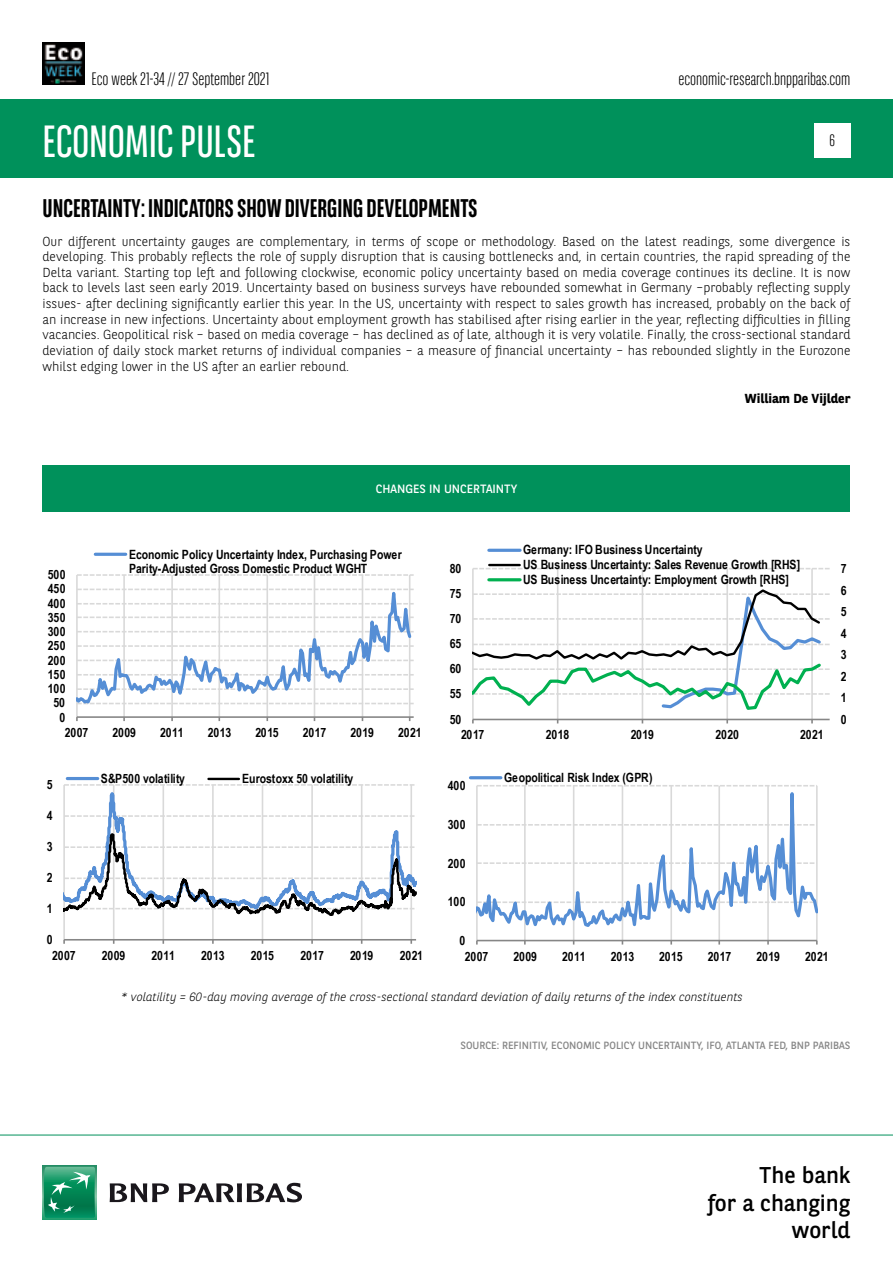
<style>
.page{position:relative;width:893px;height:1263px;background:#fff}
.page>*{position:absolute;margin:0;border:0;box-sizing:border-box;transform-origin:0 0}
.t1{font:45px "BNPP Sans Condensed";color:#fff}
.t2{font:700 25.5px "BNPP Sans Condensed";color:#000}
.t3{font:22.8px/27.3px "BNPP Sans";color:#000;text-align:right}
.t4{font:300 18px "BNPP Sans Condensed";color:#000}
.t5{font:300 16.5px "BNPP Sans Condensed";color:#000}
.t6{font:300 13.05px/15.6px "BNPP Sans";color:#000;text-align:justify}
.t7{font:700 13.05px "BNPP Sans";color:#000}
.t8{font:700 12.75px/15px "Arial Narrow";letter-spacing:-.005em;color:#000}
.t9{font:italic 300 12px "BNPP Sans";color:#000}
.t10{font:12px "BNPP Sans";color:#fff}
.t11{font:10.5px "BNPP Sans";color:#878787}
</style>
<div class="page">
<div style="left:1px;top:99px;width:892px;height:78px;background:#00915b"></div>
<svg style="left:43px;top:1166px;width:53px;height:53px"></svg>
<svg style="left:44px;top:1167px;width:51px;height:51px;background:#26996e"></svg>
<svg style="left:110px;top:1183px;width:59px;height:19px"></svg>
<svg style="left:179px;top:1183px;width:123px;height:19px"></svg>
<hr style="left:0;top:1135px;width:893px;height:1px;background:#00915b">
<div style="left:814px;top:123px;width:36px;height:34px;background:#fff"></div>
<img style="left:43px;top:43px;width:42px;height:42px">
<hr style="left:76px;top:575px;width:2px;height:142px;background:#d9d9d9">
<hr style="left:123px;top:575px;width:2px;height:142px;background:#d9d9d9">
<hr style="left:171px;top:575px;width:2px;height:142px;background:#d9d9d9">
<hr style="left:218px;top:575px;width:2px;height:142px;background:#d9d9d9">
<hr style="left:266px;top:575px;width:2px;height:142px;background:#d9d9d9">
<hr style="left:314px;top:575px;width:1px;height:142px;background:#d9d9d9">
<hr style="left:362px;top:575px;width:1px;height:142px;background:#d9d9d9">
<hr style="left:409px;top:575px;width:1px;height:142px;background:#d9d9d9">
<hr style="left:77px;top:716px;width:337px;height:2px;background:#868686">
<svg style="left:76px;top:574px;width:338px;height:133px"></svg>
<hr style="left:95px;top:553px;width:31px;height:3px;background:#558ed5">
<svg style="left:473px;top:568px;width:357px;height:1px"></svg>
<hr style="left:472px;top:569px;width:2px;height:150px;background:#d9d9d9">
<hr style="left:557px;top:569px;width:1px;height:150px;background:#d9d9d9">
<hr style="left:642px;top:569px;width:1px;height:150px;background:#d9d9d9">
<hr style="left:726px;top:569px;width:2px;height:150px;background:#d9d9d9">
<hr style="left:811px;top:569px;width:2px;height:150px;background:#d9d9d9">
<hr style="left:473px;top:719px;width:357px;height:1px;background:#868686">
<svg style="left:472px;top:586px;width:358px;height:126px"></svg>
<hr style="left:489px;top:549px;width:31px;height:3px;background:#558ed5">
<hr style="left:489px;top:564px;width:31px;height:2px;background:#000">
<hr style="left:489px;top:578px;width:31px;height:3px;background:#00b050">
<hr style="left:63px;top:785px;width:2px;height:155px;background:#d9d9d9">
<hr style="left:113px;top:785px;width:2px;height:155px;background:#d9d9d9">
<hr style="left:162px;top:785px;width:2px;height:155px;background:#d9d9d9">
<hr style="left:212px;top:785px;width:2px;height:155px;background:#d9d9d9">
<hr style="left:262px;top:785px;width:1px;height:155px;background:#d9d9d9">
<hr style="left:311px;top:785px;width:2px;height:155px;background:#d9d9d9">
<hr style="left:361px;top:785px;width:1px;height:155px;background:#d9d9d9">
<hr style="left:410px;top:785px;width:2px;height:155px;background:#d9d9d9">
<hr style="left:64px;top:939px;width:352px;height:1px;background:#868686">
<svg style="left:63px;top:784px;width:354px;height:135px"></svg>
<hr style="left:67px;top:777px;width:31px;height:3px;background:#558ed5">
<hr style="left:208px;top:778px;width:31px;height:2px;background:#000">
<svg style="left:477px;top:785px;width:340px;height:1px"></svg>
<svg style="left:476px;top:786px;width:342px;height:155px"></svg>
<hr style="left:470px;top:776px;width:31px;height:3px;background:#558ed5">
<div style="left:43px;top:465px;width:807px;height:47px;background:#00915b"></div>
<h3 class="t4" style="left:91px;top:67px;width:179px">Eco week 21-34 // 27 September 2021</h3>
<h1 class="t1" style="left:43px;top:113px;width:215px">ECONOMIC PULSE</h1>
<h3 class="t4" style="left:678px;top:67px;width:174px">economic-research.bnpparibas.com</h3>
<p class="t5" style="left:829px;top:130px;width:7px">6</p>
<h2 class="t2" style="left:43px;top:193px;width:437px">UNCERTAINTY: INDICATORS SHOW DIVERGING DEVELOPMENTS</h2>
<p class="t6" style="left:43px;top:233px;width:809px">Our different uncertainty gauges are complementary, in terms of scope or methodology. Based on the latest readings, some divergence is developing. This probably reflects the role of supply disruption that is causing bottlenecks and, in certain countries, the rapid spreading of the Delta variant. Starting top left and following clockwise, economic policy uncertainty based on media coverage continues its decline. It is now back to levels last seen early 2019. Uncertainty based on business surveys have rebounded somewhat in Germany –probably reflecting supply issues- after declining significantly earlier this year. In the US, uncertainty with respect to sales growth has increased, probably on the back of an increase in new infections. Uncertainty about employment growth has stabilised after rising earlier in the year, reflecting difficulties in filling vacancies. Geopolitical risk – based on media coverage – has declined as of late, although it is very volatile. Finally, the cross-sectional standard deviation of daily stock market returns of individual companies – a measure of financial uncertainty – has rebounded slightly in the Eurozone whilst edging lower in the US after an earlier rebound.</p>
<p class="t7" style="left:745px;top:390px;width:107px">William De Vijlder</p>
<p class="t10" style="left:376px;top:480px;width:143px">CHANGES IN UNCERTAINTY</p>
<p class="t8" style="left:48px;top:566px;width:19px">500</p>
<p class="t8" style="left:48px;top:581px;width:19px">450</p>
<p class="t8" style="left:48px;top:595px;width:19px">400</p>
<p class="t8" style="left:48px;top:609px;width:19px">350</p>
<p class="t8" style="left:48px;top:623px;width:19px">300</p>
<p class="t8" style="left:48px;top:638px;width:19px">250</p>
<p class="t8" style="left:48px;top:652px;width:19px">200</p>
<p class="t8" style="left:48px;top:666px;width:19px">150</p>
<p class="t8" style="left:48px;top:680px;width:19px">100</p>
<p class="t8" style="left:54px;top:695px;width:13px">50</p>
<p class="t8" style="left:59px;top:709px;width:7px">0</p>
<p class="t8" style="left:129px;top:546px;width:274px">Economic Policy Uncertainty Index, Purchasing Power<br>Parity-Adjusted Gross Domestic Product WGHT</p>
<p class="t8" style="left:65px;top:725px;width:25px">2007</p>
<p class="t8" style="left:113px;top:725px;width:25px">2009</p>
<p class="t8" style="left:160px;top:725px;width:25px">2011</p>
<p class="t8" style="left:208px;top:725px;width:25px">2013</p>
<p class="t8" style="left:255px;top:725px;width:25px">2015</p>
<p class="t8" style="left:303px;top:725px;width:25px">2017</p>
<p class="t8" style="left:351px;top:725px;width:25px">2019</p>
<p class="t8" style="left:398px;top:725px;width:25px">2021</p>
<p class="t8" style="left:47px;top:777px;width:7px">5</p>
<p class="t8" style="left:47px;top:808px;width:7px">4</p>
<p class="t8" style="left:47px;top:839px;width:7px">3</p>
<p class="t8" style="left:47px;top:869px;width:7px">2</p>
<p class="t8" style="left:47px;top:900px;width:7px">1</p>
<p class="t8" style="left:47px;top:931px;width:7px">0</p>
<p class="t8" style="left:101px;top:770px;width:86px">S&amp;P500 volatility</p>
<p class="t8" style="left:242px;top:770px;width:113px">Eurostoxx 50 volatility</p>
<p class="t8" style="left:52px;top:947px;width:25px">2007</p>
<p class="t8" style="left:102px;top:947px;width:25px">2009</p>
<p class="t8" style="left:151px;top:947px;width:25px">2011</p>
<p class="t8" style="left:201px;top:947px;width:25px">2013</p>
<p class="t8" style="left:251px;top:947px;width:25px">2015</p>
<p class="t8" style="left:300px;top:947px;width:25px">2017</p>
<p class="t8" style="left:350px;top:947px;width:25px">2019</p>
<p class="t8" style="left:400px;top:947px;width:25px">2021</p>
<p class="t8" style="left:450px;top:560px;width:13px">80</p>
<p class="t8" style="left:450px;top:586px;width:13px">75</p>
<p class="t8" style="left:450px;top:611px;width:13px">70</p>
<p class="t8" style="left:450px;top:636px;width:13px">65</p>
<p class="t8" style="left:450px;top:661px;width:13px">60</p>
<p class="t8" style="left:450px;top:686px;width:13px">55</p>
<p class="t8" style="left:450px;top:711px;width:13px">50</p>
<p class="t8" style="left:523px;top:542px;width:278px">Germany: IFO Business Uncertainty<br>US Business Uncertainty: Sales Revenue Growth [RHS]<br>US Business Uncertainty: Employment Growth [RHS]</p>
<p class="t8" style="left:461px;top:727px;width:25px">2017</p>
<p class="t8" style="left:546px;top:727px;width:25px">2018</p>
<p class="t8" style="left:631px;top:727px;width:25px">2019</p>
<p class="t8" style="left:715px;top:727px;width:25px">2020</p>
<p class="t8" style="left:800px;top:727px;width:25px">2021</p>
<p class="t8" style="left:448px;top:778px;width:19px">400</p>
<p class="t8" style="left:448px;top:816px;width:19px">300</p>
<p class="t8" style="left:448px;top:855px;width:19px">200</p>
<p class="t8" style="left:448px;top:894px;width:19px">100</p>
<p class="t8" style="left:459px;top:932px;width:7px">0</p>
<p class="t8" style="left:504px;top:770px;width:150px">Geopolitical Risk Index (GPR)</p>
<p class="t8" style="left:465px;top:948px;width:25px">2007</p>
<p class="t8" style="left:514px;top:948px;width:25px">2009</p>
<p class="t8" style="left:562px;top:948px;width:25px">2011</p>
<p class="t8" style="left:611px;top:948px;width:25px">2013</p>
<p class="t8" style="left:659px;top:948px;width:25px">2015</p>
<p class="t8" style="left:708px;top:948px;width:25px">2017</p>
<p class="t8" style="left:756px;top:948px;width:25px">2019</p>
<p class="t8" style="left:805px;top:948px;width:25px">2021</p>
<p class="t9" style="left:121px;top:988px;width:623px">* volatility = 60-day moving average of the cross-sectional standard deviation of daily returns of the index constituents</p>
<p class="t8" style="left:841px;top:560px;width:7px">7</p>
<p class="t8" style="left:841px;top:582px;width:7px">6</p>
<p class="t8" style="left:841px;top:603px;width:7px">5</p>
<p class="t8" style="left:841px;top:625px;width:7px">4</p>
<p class="t8" style="left:841px;top:646px;width:7px">3</p>
<p class="t8" style="left:841px;top:668px;width:7px">2</p>
<p class="t8" style="left:841px;top:689px;width:7px">1</p>
<p class="t8" style="left:841px;top:711px;width:7px">0</p>
<p class="t11" style="left:460px;top:1038px;width:392px">SOURCE: REFINITIV, ECONOMIC POLICY UNCERTAINTY, IFO, ATLANTA FED, BNP PARIBAS</p>
<h3 class="t3" style="left:708px;top:1161px;width:144px">The bank<br>for a changing world</h3>
</div>
